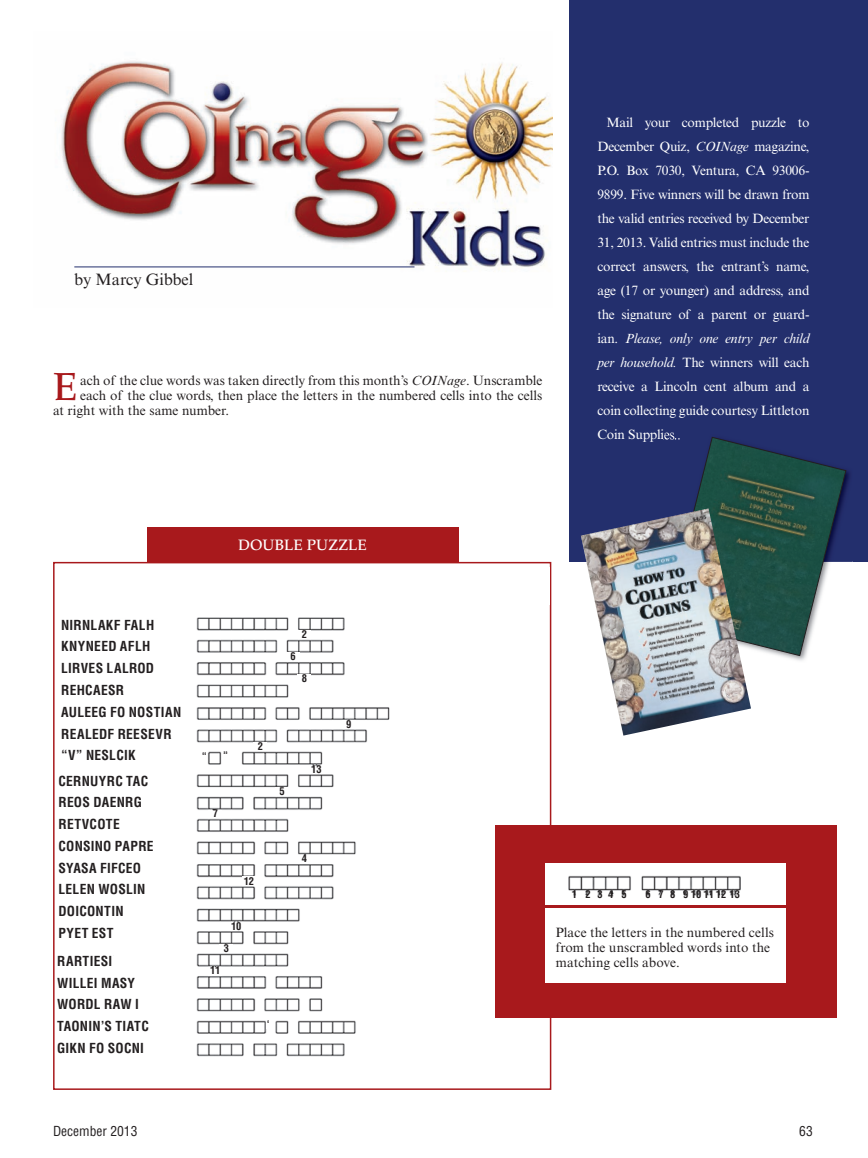
<style>
.page{position:relative;width:868px;height:1158px;background:#fff}
.page>*{position:absolute;margin:0;border:0;box-sizing:border-box;transform-origin:0 0}
.t1{font:500 39px "Palatino";color:#a8191c}
.t2{font:16.5px "Times New Roman MT Std";color:#231f20}
.t3{font:500 15px "Palatino";letter-spacing:.01em;color:#fff}
.t4{font:13.5px/24px "Times New Roman MT Std";letter-spacing:-.02em;color:#fff;text-align:justify}
.t5{font:13.5px/15px "Times New Roman MT Std";color:#231f20}
.t6{font:700 condensed 13.5px/21.8px "Helvetica LT Std";letter-spacing:.02em;color:#231f20}
.t7{font:condensed 13.5px "Helvetica LT Std";color:#231f20}
.t8{font:700 condensed 10.5px "Helvetica LT Std";letter-spacing:.09em;color:#231f20}
.s1{font-style:italic}
</style>
<div class="page">
<img style="left:61px;top:61px;width:491px;height:211px">
<hr style="left:74px;top:267px;width:340px;height:1px;background:#232f6d">
<div style="left:569px;top:0;width:299px;height:562px;background:#232f6d"></div>
<img style="left:663px;top:434px;width:11px;height:6px">
<svg style="left:665px;top:437px;width:181px;height:219px"></svg>
<img style="left:581px;top:508px;width:170px;height:227px">
<div style="left:147px;top:527px;width:311px;height:35px;background:#a8191c"></div>
<img style="left:196px;top:617px;width:194px;height:440px">
<div style="left:53px;top:562px;width:498px;height:528px;border:2px solid #a8191c"></div>
<div style="left:398px;top:566px;width:152px;height:38px;background:#fff"></div>
<div style="left:298px;top:630px;width:13px;height:8px;background:#fff"></div>
<div style="left:286px;top:652px;width:14px;height:9px;background:#fff"></div>
<div style="left:298px;top:675px;width:13px;height:9px;background:#fff"></div>
<div style="left:342px;top:720px;width:14px;height:8px;background:#fff"></div>
<div style="left:254px;top:742px;width:13px;height:9px;background:#fff"></div>
<div style="left:275px;top:787px;width:14px;height:8px;background:#fff"></div>
<div style="left:209px;top:810px;width:13px;height:7px;background:#fff"></div>
<div style="left:298px;top:855px;width:13px;height:7px;background:#fff"></div>
<div style="left:242px;top:877px;width:14px;height:9px;background:#fff"></div>
<div style="left:229px;top:922px;width:14px;height:8px;background:#fff"></div>
<div style="left:220px;top:944px;width:13px;height:8px;background:#fff"></div>
<div style="left:209px;top:967px;width:13px;height:8px;background:#fff"></div>
<div style="left:310px;top:765px;width:13px;height:8px;background:#fff"></div>
<div style="left:194px;top:752px;width:13px;height:8px;background:#fff"></div>
<div style="left:223px;top:752px;width:13px;height:7px;background:#fff"></div>
<div style="left:267px;top:1020px;width:8px;height:8px;background:#fff"></div>
<div style="left:495px;top:825px;width:341px;height:193px;background:#a8191c"></div>
<div style="left:546px;top:908px;width:240px;height:75px;background:#fff"></div>
<img style="left:546px;top:863px;width:240px;height:41px">
<p class="t2" style="left:74px;top:270px;width:120px">by Marcy Gibbel</p>
<h1 class="t1" style="left:53px;top:363px;width:26px">E</h1>
<p class="t5" style="left:80px;top:372px;width:463px">ach of the clue words was taken directly from this month’s <span class="s1">COINage</span>. Unscramble</p>
<p class="t5" style="left:80px;top:387px;width:463px">each of the clue words, then place the letters in the numbered cells into the cells</p>
<p class="t5" style="left:53px;top:402px;width:177px">at right with the same number.</p>
<p class="t4" style="left:597px;top:111px;width:213px;text-indent:9px">Mail your completed puzzle to December Quiz, <span class="s1">COINage</span> magazine, P.O. Box 7030, Ventura, CA 93006- 9899. Five winners will be drawn from the valid entries received by December 31, 2013. Valid entries must include the correct answers, the entrant’s name, age (17 or younger) and address, and the signature of a parent or guard&shy;ian. <span class="s1">Please, only one entry per child per household.</span> The winners will each receive a Lincoln cent album and a coin collecting guide courtesy Littleton Coin Supplies..</p>
<p class="t3" style="left:238px;top:536px;width:130px">DOUBLE PUZZLE</p>
<p class="t6" style="left:61px;top:614px;width:122px">NIRNLAKF FALH<br>KNYNEED AFLH<br>LIRVES LALROD<br>REHCAESR<br>AULEEG FO NOSTIAN<br>REALEDF REESEVR “V” NESLCIK</p>
<p class="t6" style="left:58px;top:769px;width:97px">CERNUYRC TAC<br>REOS DAENRG<br>RETVCOTE<br>CONSINO PAPRE<br>SYASA FIFCEO<br>LELEN WOSLIN<br>DOICONTIN<br>PYET EST</p>
<p class="t6" style="left:57px;top:950px;width:93px">RARTIESI<br>WILLEI MASY<br>WORDL RAW I<br>TAONIN’S TIATC<br>GIKN FO SOCNI</p>
<p class="t8" style="left:302px;top:627px;width:7px">2</p>
<p class="t8" style="left:290px;top:649px;width:7px">6</p>
<p class="t8" style="left:302px;top:672px;width:7px">8</p>
<p class="t8" style="left:202px;top:749px;width:7px">“</p>
<p class="t8" style="left:213px;top:807px;width:7px">7</p>
<p class="t8" style="left:258px;top:739px;width:7px">2</p>
<p class="t8" style="left:279px;top:784px;width:7px">5</p>
<p class="t8" style="left:244px;top:874px;width:12px">12</p>
<p class="t8" style="left:231px;top:919px;width:12px">10</p>
<p class="t8" style="left:224px;top:941px;width:7px">3</p>
<p class="t8" style="left:210px;top:964px;width:12px">11</p>
<p class="t8" style="left:311px;top:763px;width:12px">13</p>
<p class="t8" style="left:302px;top:852px;width:7px">4</p>
<p class="t8" style="left:267px;top:1018px;width:4px">‘</p>
<p class="t8" style="left:346px;top:717px;width:7px">9</p>
<p class="t8" style="left:572px;top:888px;width:56px">12345</p>
<p class="t8" style="left:645px;top:888px;width:96px">6 7 8 910111213</p>
<p class="t5" style="left:556px;top:925px;width:220px">Place the letters in the numbered cells from the unscrambled words into the matching cells above.</p>
<p class="t7" style="left:53px;top:1122px;width:86px">December 2013</p>
<p class="t7" style="left:799px;top:1122px;width:15px">63</p>
</div>
